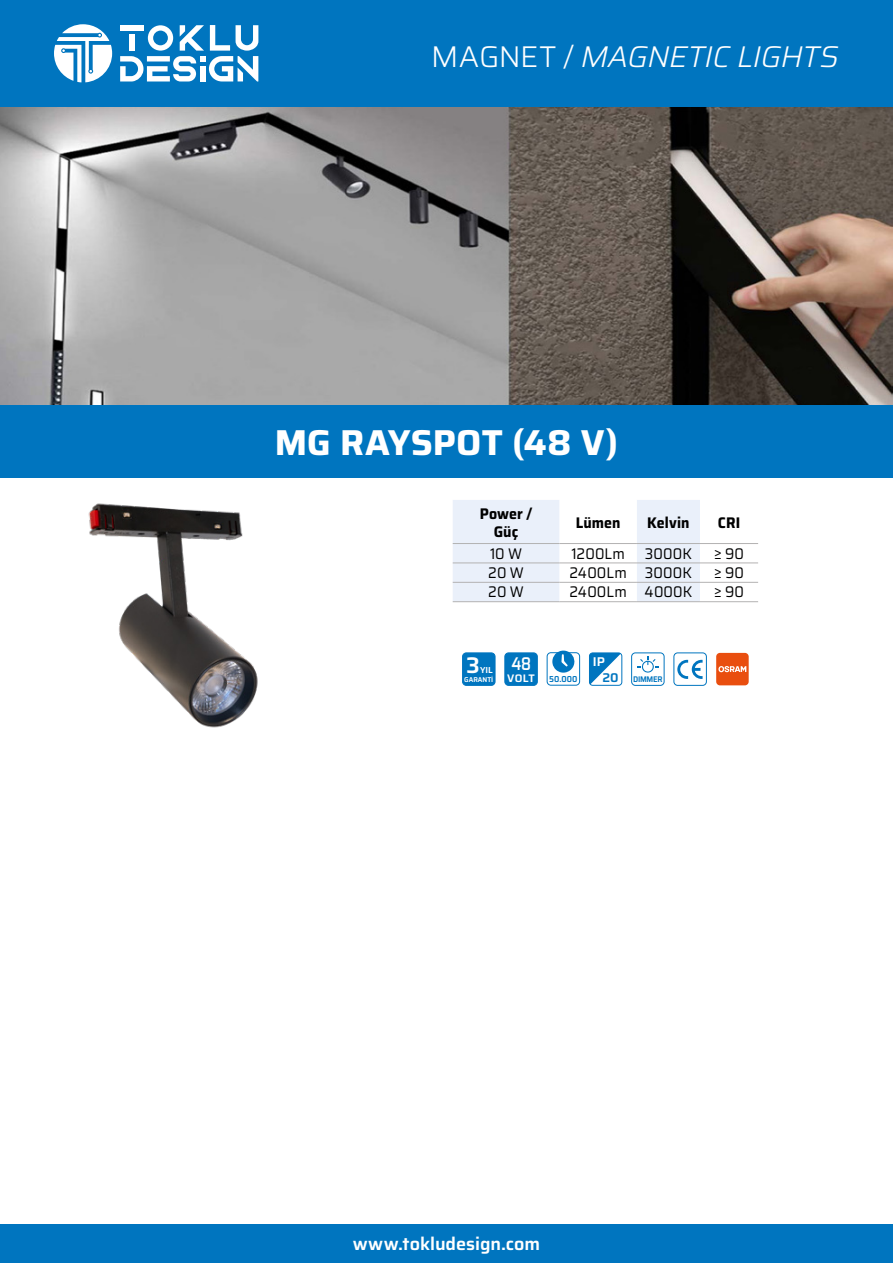
<style>
.page{position:relative;width:893px;height:1263px;background:#fff}
.page>*{position:absolute;margin:0;border:0;box-sizing:border-box;transform-origin:0 0}
.t1{font:700 36px "Saira";letter-spacing:.005em;color:#fff}
.t2{font:italic 300 30px "Saira";letter-spacing:-.015em;color:#fff}
.t3{font:600 22.65px "Saira";color:#fff}
.t4{font:600 18px "Saira";color:#fff}
.t5{font:600 17.25px "Exo";color:#fff;scale:.91 1}
.t6{font:15.45px "Saira";letter-spacing:.01em;color:#000;scale:.92 1}
.t7{font:700 15.45px/18.5px "Saira";letter-spacing:.005em;color:#000;text-align:center;scale:.92 1}
.t8{font:600 12.75px "Saira";color:#fff}
.t9{font:600 10.95px "Saira";color:#fff}
.t10{font:600 8.7px "Saira";color:#0075bf;scale:.92 1}
.t11{font:600 8.7px "Saira";color:#fff}
.t12{font:600 8.25px "Saira";letter-spacing:-.03em;color:#0075bf;scale:.92 1}
.t13{font:600 7.05px "Saira";color:#fff;scale:.96 1}
.s1{font-style:normal}
.s2{font-size:12.75px}
</style>
<div class="page">
<img style="left:0;top:107px;width:892px;height:298px">
<div style="left:0;top:1225px;width:893px;height:38px;background:#0075bf"></div>
<div style="left:0;top:0;width:893px;height:107px;background:#0075bf"></div>
<svg style="left:54px;top:24px;width:58px;height:58px"></svg>
<svg style="left:120px;top:25px;width:138px;height:56px"></svg>
<div style="left:200px;top:66px;width:5px;height:15px;background:#fff"></div>
<div style="left:0;top:405px;width:893px;height:72px;background:#0075bf"></div>
<img style="left:88px;top:503px;width:170px;height:225px">
<svg style="left:453px;top:500px;width:247px;height:101px"></svg>
<hr style="left:559px;top:562px;width:78px;height:1px;background:#b3b2b2">
<hr style="left:637px;top:562px;width:63px;height:1px;background:#b3b2b2">
<hr style="left:700px;top:562px;width:58px;height:1px;background:#b3b2b2">
<hr style="left:559px;top:582px;width:78px;height:1px;background:#b3b2b2">
<hr style="left:637px;top:582px;width:63px;height:1px;background:#b3b2b2">
<hr style="left:700px;top:582px;width:58px;height:1px;background:#b3b2b2">
<hr style="left:559px;top:601px;width:78px;height:1px;background:#b3b2b2">
<hr style="left:637px;top:601px;width:63px;height:1px;background:#b3b2b2">
<hr style="left:700px;top:601px;width:58px;height:1px;background:#b3b2b2">
<hr style="left:453px;top:543px;width:106px;height:1px;background:#b3b2b2">
<hr style="left:559px;top:543px;width:78px;height:1px;background:#b3b2b2">
<hr style="left:637px;top:543px;width:63px;height:1px;background:#b3b2b2">
<hr style="left:700px;top:543px;width:58px;height:1px;background:#b3b2b2">
<hr style="left:453px;top:562px;width:106px;height:1px;background:#b3b2b2">
<hr style="left:453px;top:582px;width:106px;height:1px;background:#b3b2b2">
<hr style="left:453px;top:601px;width:106px;height:1px;background:#b3b2b2">
<div style="left:505px;top:653px;width:32px;height:32px;background:#0075bf;border-radius:4px"></div>
<div style="left:504px;top:652px;width:34px;height:34px;border:1px solid #0075bf;border-radius:4px"></div>
<div style="left:631px;top:652px;width:33px;height:34px;border:1px solid #0075bf;border-radius:4px"></div>
<div style="left:463px;top:653px;width:32px;height:32px;background:#0075bf;border-radius:4px"></div>
<div style="left:462px;top:652px;width:33px;height:34px;border:1px solid #0075bf;border-radius:4px"></div>
<div style="left:547px;top:652px;width:33px;height:34px;border:1px solid #0075bf;border-radius:4px"></div>
<svg style="left:552px;top:651px;width:23px;height:22px"></svg>
<svg style="left:589px;top:653px;width:31px;height:31px"></svg>
<div style="left:589px;top:652px;width:33px;height:34px;border:1px solid #0075bf;border-radius:3px"></div>
<div style="left:673px;top:652px;width:34px;height:34px;border:1px solid #0075bf;border-radius:4px"></div>
<svg style="left:677px;top:660px;width:26px;height:19px"></svg>
<div style="left:716px;top:653px;width:33px;height:32px;background:#e94e0f;border-radius:4px"></div>
<svg style="left:718px;top:666px;width:28px;height:6px"></svg>
<svg style="left:637px;top:656px;width:21px;height:17px"></svg>
<p class="t2" style="left:431px;top:32px;width:409px"><span class="s1">MAGNET /</span> MAGNETIC LIGHTS</p>
<p class="t1" style="left:275px;top:413px;width:345px">MG RAYSPOT (48 V)</p>
<p class="t7" style="left:480px;top:504px;width:59px">Power /<br>Güç</p>
<p class="t7" style="left:576px;top:513px;width:50px">Lümen</p>
<p class="t7" style="left:647px;top:513px;width:48px">Kelvin</p>
<p class="t7" style="left:718px;top:513px;width:26px">CRI</p>
<p class="t6" style="left:490px;top:541px;width:36px">10 W</p>
<p class="t6" style="left:571px;top:541px;width:60px">1200Lm</p>
<p class="t6" style="left:645px;top:541px;width:53px">3000K</p>
<p class="t6" style="left:714px;top:541px;width:34px">≥ 90</p>
<p class="t6" style="left:488px;top:560px;width:40px">20 W</p>
<p class="t6" style="left:569px;top:560px;width:64px">2400Lm</p>
<p class="t6" style="left:645px;top:560px;width:53px">3000K</p>
<p class="t6" style="left:714px;top:560px;width:34px">≥ 90</p>
<p class="t6" style="left:488px;top:579px;width:40px">20 W</p>
<p class="t6" style="left:569px;top:579px;width:64px">2400Lm</p>
<p class="t6" style="left:645px;top:579px;width:53px">4000K</p>
<p class="t6" style="left:714px;top:579px;width:34px">≥ 90</p>
<p class="t3" style="left:466px;top:647px;width:15px">3</p>
<p class="t11" style="left:480px;top:663px;width:14px">YIL</p>
<p class="t5" style="left:512px;top:653px;width:23px">48</p>
<p class="t13" style="left:464px;top:674px;width:32px">GARANTİ</p>
<p class="t9" style="left:507px;top:669px;width:29px">VOLT</p>
<p class="t8" style="left:593px;top:652px;width:14px">IP</p>
<p class="t10" style="left:549px;top:671px;width:32px">50.000</p>
<p class="t12" style="left:602px;top:672px;width:67px"><span class="s2">20</span> DIMMER</p>
<p class="t4" style="left:353px;top:1229px;width:189px">www.tokludesign.com</p>
</div>
